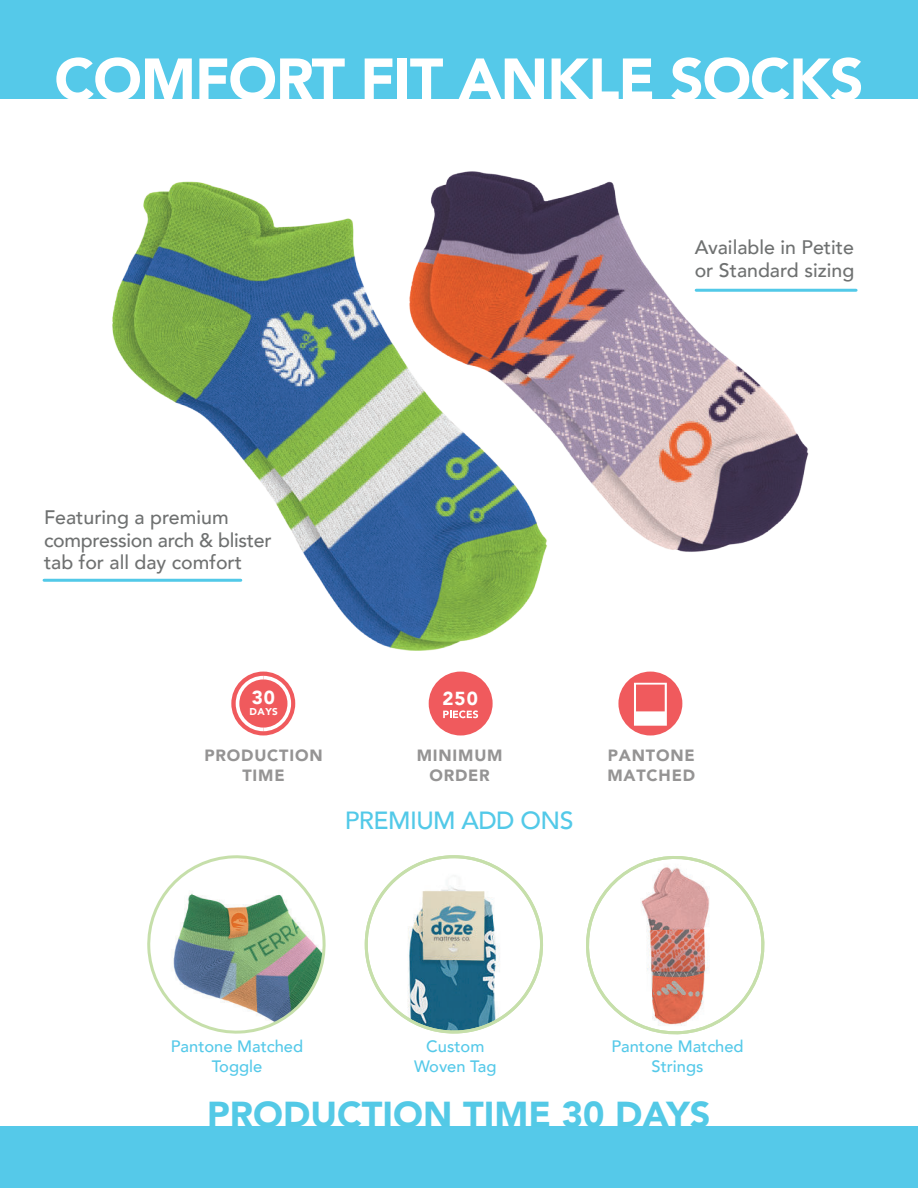
<style>
.page{position:relative;width:918px;height:1188px;background:#fff}
.page>*{position:absolute;margin:0;border:0;box-sizing:border-box;transform-origin:0 0}
.t1{font:900 58.5px "Avenir";letter-spacing:-.02em;color:#fff}
.t2{font:900 36px "Avenir";color:#53c9e6}
.t3{font:500 24.75px "Avenir";letter-spacing:-.02em;color:#52c9e8}
.t4{font:500 19.5px/22.5px "Avenir";color:#6f7171}
.t5{font:900 18.75px "Avenir";color:#fff}
.t6{font:500 16.5px/19.8px "Avenir";color:#55c9e9;text-align:center}
.t7{font:900 16.35px/19.5px "Avenir";letter-spacing:.05em;color:#959494;text-align:center}
.t8{font:900 9.9px "Avenir";color:#fff}
</style>
<div class="page">
<div style="left:0;top:0;width:918px;height:99px;background:#55c9e9"></div>
<div style="left:0;top:1127px;width:918px;height:61px;background:#55c9e9"></div>
<div style="left:231px;top:672px;width:64px;height:63px;background:#f05a5d;border-radius:50%"></div>
<svg style="left:236px;top:682px;width:55px;height:49px"></svg>
<div style="left:429px;top:672px;width:64px;height:63px;background:#f05a5d;border-radius:50%"></div>
<div style="left:618px;top:672px;width:64px;height:63px;background:#f05a5d;border-radius:50%"></div>
<svg style="left:443px;top:710px;width:35px;height:8px"></svg>
<svg style="left:634px;top:683px;width:33px;height:43px"></svg>
<svg style="left:364px;top:855px;width:179px;height:179px"></svg>
<svg style="left:586px;top:856px;width:179px;height:179px"></svg>
<svg style="left:147px;top:855px;width:179px;height:179px"></svg>
<img style="left:92px;top:171px;width:750px;height:511px">
<hr style="left:696px;top:289px;width:160px;height:3px;background:#52c9e8">
<hr style="left:44px;top:579px;width:197px;height:3px;background:#52c9e8">
<h1 class="t1" style="left:54px;top:56px;width:811px">COMFORT FIT ANKLE SOCKS</h1>
<p class="t4" style="left:44px;top:508px;width:229px">Featuring a premium compression arch &amp; blister tab for all day comfort</p>
<p class="t5" style="left:252px;top:687px;width:25px">30</p>
<p class="t5" style="left:443px;top:687px;width:37px">250</p>
<p class="t8" style="left:250px;top:705px;width:30px">DAYS</p>
<p class="t4" style="left:695px;top:238px;width:161px">Available in Petite or Standard sizing</p>
<p class="t7" style="left:204px;top:746px;width:120px">PRODUCTION<br>TIME</p>
<p class="t7" style="left:417px;top:746px;width:87px">MINIMUM<br>ORDER</p>
<p class="t7" style="left:607px;top:746px;width:89px;text-align:left">PANTONE<br>MATCHED</p>
<p class="t3" style="left:345px;top:810px;width:230px">PREMIUM ADD ONS</p>
<p class="t6" style="left:171px;top:1038px;width:134px">Pantone Matched<br>Toggle</p>
<p class="t6" style="left:414px;top:1038px;width:84px">Custom<br>Woven Tag</p>
<p class="t6" style="left:611px;top:1038px;width:134px">Pantone Matched<br>Strings</p>
<h2 class="t2" style="left:207px;top:1099px;width:505px">PRODUCTION TIME 30 DAYS</h2>
</div>
